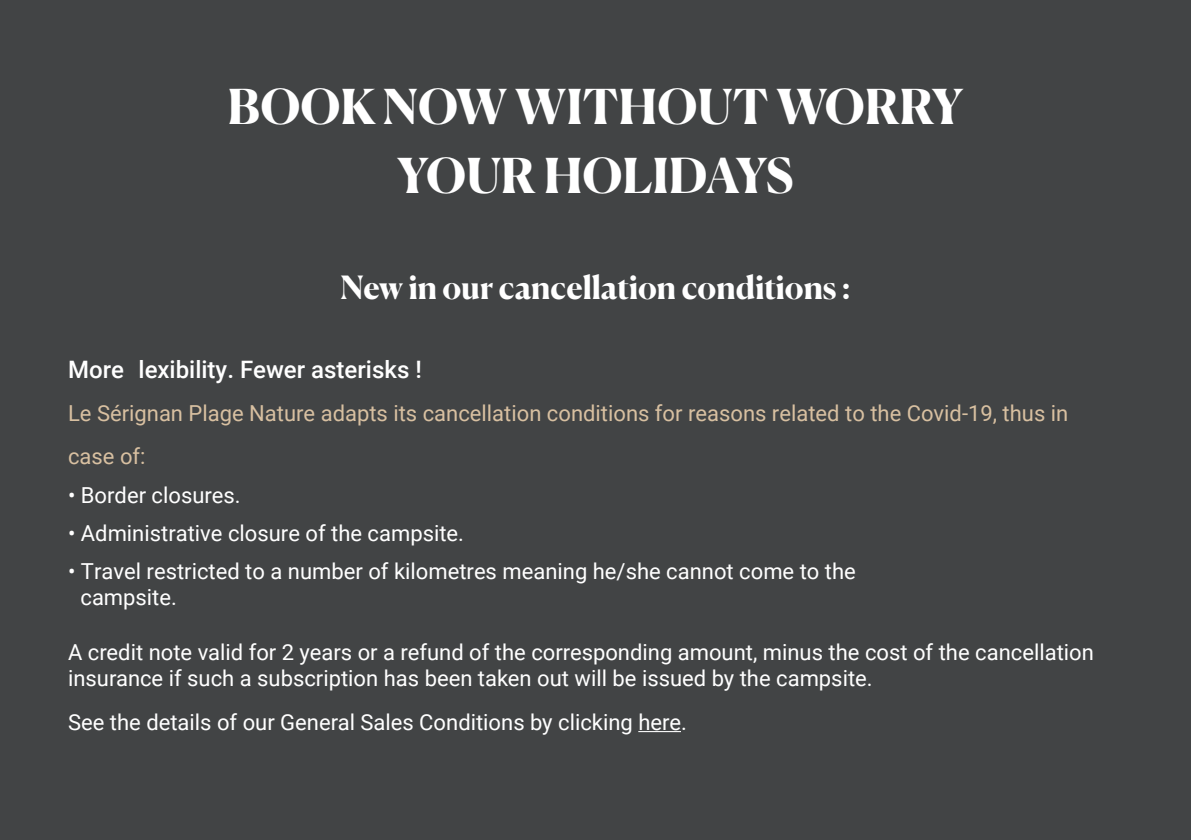
<style>
.page{position:relative;width:1191px;height:840px;background:#fff}
.page>*{position:absolute;margin:0;border:0;box-sizing:border-box;transform-origin:0 0}
.t1{font:700 48px/69px "Canela";color:#fff;text-align:center}
.t2{font:700 32px "Canela";color:#fff}
.t3{font:500 24px "Roboto";color:#fff}
.t4{font:22px/26.4px "Roboto";color:#fff}
.t5{font:22px/42.6px "Roboto";color:#d8c0a1}
</style>
<div class="page">
<div style="left:0;top:0;width:1191px;height:839px;background:#424445"></div>
<hr style="left:638px;top:730px;width:43px;height:1px;background:#fff">
<h1 class="t1" style="left:227px;top:68px;width:738px">BOOK NOW WITHOUT WORRY<br>YOUR HOLIDAYS</h1>
<h2 class="t2" style="left:341px;top:262px;width:510px">New in our cancellation conditions :</h2>
<p class="t3" style="left:68px;top:352px;width:355px">More lexibility. Fewer asterisks !</p>
<p class="t5" style="left:68px;top:391px;width:1001px">Le Sérignan Plage Nature adapts its cancellation conditions for reasons related to the Covid-19, thus in case of:</p>
<p class="t4" style="left:68px;top:481px;width:174px">• Border closures.</p>
<p class="t4" style="left:68px;top:519px;width:397px">• Administrative closure of the campsite.</p>
<p class="t4" style="left:80px;top:556px;width:777px;text-indent:-12px">• Travel restricted to a number of kilometres meaning he/she cannot come to the campsite.</p>
<p class="t4" style="left:68px;top:637px;width:1027px">A credit note valid for 2 years or a refund of the corresponding amount, minus the cost of the cancellation insurance if such a subscription has been taken out will be issued by the campsite.</p>
<p class="t4" style="left:68px;top:707px;width:620px">See the details of our General Sales Conditions by clicking here.</p>
</div>
